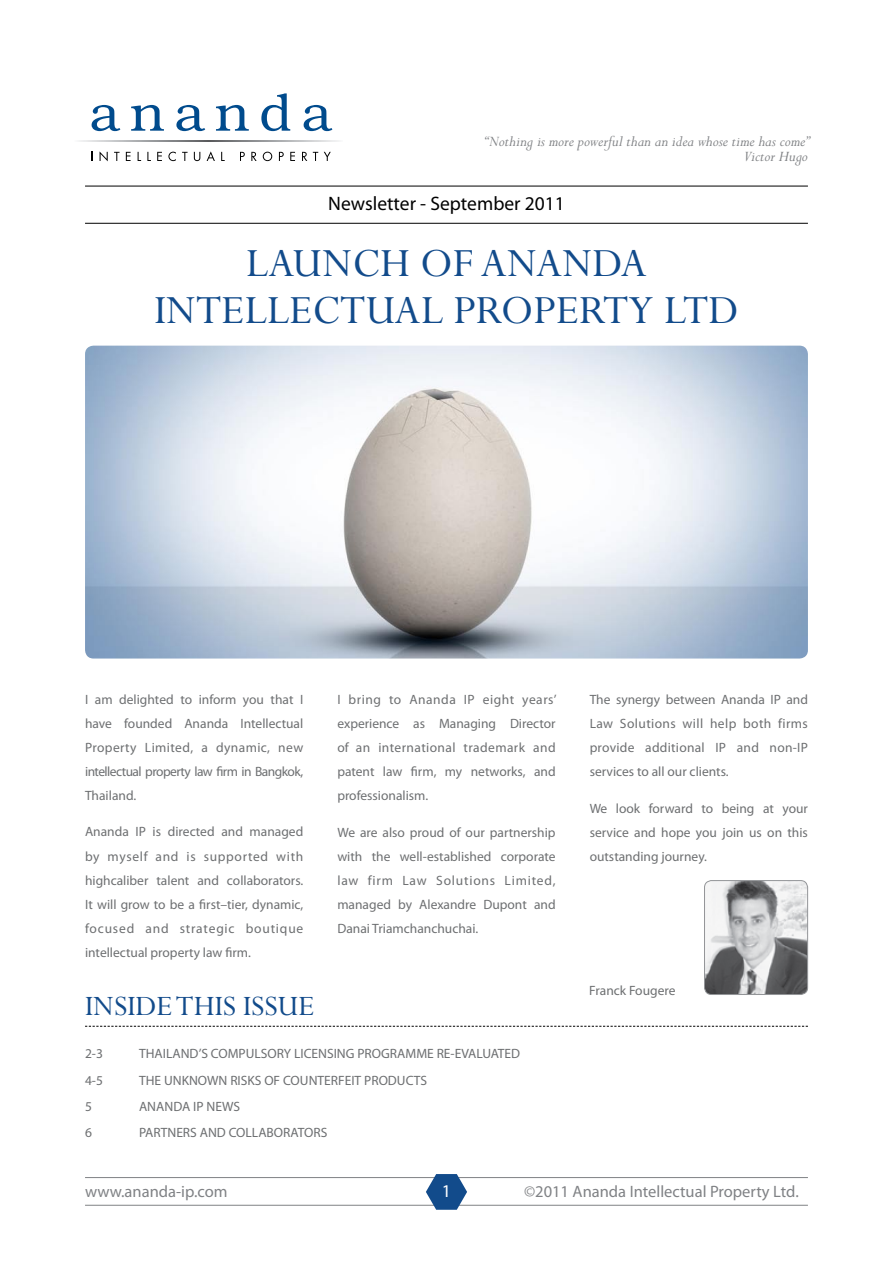
<style>
.page{position:relative;width:893px;height:1263px;background:#fff}
.page>*{position:absolute;margin:0;border:0;box-sizing:border-box;transform-origin:0 0}
.t1{font:45px/46.5px "Perpetua Std";color:#124b8b;text-align:center}
.t2{font:31.5px "Perpetua Std";color:#124b8b}
.t3{font:19.5px "Myriad Pro";color:#000}
.t4{font:18px "Myriad Pro";color:#fff}
.t5{font:italic 16.5px/15px "Perpetua Std";color:#808285;text-align:right}
.t6{font:16.5px "Myriad Pro";color:#808285}
.t7{font:13.5px/24px "Myriad Pro";color:#6d6f71;text-align:justify}
</style>
<div class="page">
<svg style="left:100px;top:151px;width:8px;height:10px"></svg>
<svg style="left:114px;top:152px;width:6px;height:9px"></svg>
<svg style="left:126px;top:152px;width:5px;height:9px"></svg>
<svg style="left:147px;top:152px;width:4px;height:9px"></svg>
<svg style="left:157px;top:152px;width:5px;height:9px"></svg>
<svg style="left:168px;top:152px;width:8px;height:9px"></svg>
<svg style="left:182px;top:152px;width:6px;height:9px"></svg>
<svg style="left:194px;top:152px;width:6px;height:9px"></svg>
<svg style="left:207px;top:151px;width:8px;height:10px"></svg>
<svg style="left:221px;top:152px;width:4px;height:9px"></svg>
<svg style="left:240px;top:152px;width:5px;height:9px"></svg>
<svg style="left:251px;top:152px;width:6px;height:9px"></svg>
<svg style="left:263px;top:152px;width:9px;height:9px"></svg>
<svg style="left:279px;top:152px;width:5px;height:9px"></svg>
<svg style="left:290px;top:152px;width:5px;height:9px"></svg>
<svg style="left:302px;top:152px;width:5px;height:9px"></svg>
<svg style="left:313px;top:152px;width:5px;height:9px"></svg>
<svg style="left:324px;top:152px;width:7px;height:9px"></svg>
<svg style="left:92px;top:105px;width:28px;height:26px"></svg>
<svg style="left:131px;top:105px;width:33px;height:26px"></svg>
<svg style="left:176px;top:105px;width:29px;height:26px"></svg>
<svg style="left:216px;top:105px;width:33px;height:26px"></svg>
<svg style="left:261px;top:93px;width:29px;height:38px"></svg>
<svg style="left:304px;top:105px;width:28px;height:26px"></svg>
<svg style="left:79px;top:141px;width:260px;height:1px"></svg>
<hr style="left:85px;top:186px;width:723px;height:1px;background:#000">
<svg style="left:85px;top:1026px;width:723px;height:1px"></svg>
<hr style="left:85px;top:1177px;width:723px;height:1px;background:#808285">
<hr style="left:85px;top:1205px;width:723px;height:1px;background:#808285">
<hr style="left:85px;top:223px;width:723px;height:1px;background:#000">
<svg style="left:426px;top:1174px;width:41px;height:36px"></svg>
<img style="left:85px;top:346px;width:723px;height:312px">
<img style="left:705px;top:881px;width:103px;height:113px">
<div style="left:704px;top:880px;width:104px;height:115px;border:1px solid #939598;border-radius:7px"></div>
<p class="t5" style="left:485px;top:135px;width:326px">“Nothing is more powerful than an idea whose time has come”<br>Victor Hugo</p>
<h3 class="t3" style="left:328px;top:191px;width:238px">Newsletter - September 2011</h3>
<h1 class="t1" style="left:154px;top:242px;width:586px">LAUNCH OF ANANDA<br>INTELLECTUAL PROPERTY LTD</h1>
<p class="t7" style="left:85px;top:687px;width:220px">I am delighted to inform you that I have founded Ananda Intellectual Property Limited, a dynamic, new intellectual property law firm in Bangkok, Thailand.</p>
<p class="t7" style="left:85px;top:820px;width:220px">Ananda IP is directed and managed by myself and is supported with highcaliber talent and collaborators.<br>It will grow to be a first–tier, dynamic, focused and strategic boutique intellectual property law firm.</p>
<p class="t7" style="left:337px;top:687px;width:221px">I bring to Ananda IP eight years’ experience as Managing Director of an international trademark and patent law firm, my networks, and professionalism.</p>
<p class="t7" style="left:337px;top:820px;width:220px">We are also proud of our partnership with the well-established corporate law firm Law Solutions Limited, managed by Alexandre Dupont and Danai Triamchanchuchai.</p>
<h2 class="t2" style="left:85px;top:990px;width:231px">INSIDE THIS ISSUE</h2>
<p class="t7" style="left:85px;top:1042px;width:19px">2-3</p>
<p class="t7" style="left:139px;top:1042px;width:383px">THAILAND’S COMPULSORY LICENSING PROGRAMME RE-EVALUATED</p>
<p class="t7" style="left:85px;top:1068px;width:19px">4-5</p>
<p class="t7" style="left:139px;top:1068px;width:290px">THE UNKNOWN RISKS OF COUNTERFEIT PRODUCTS</p>
<p class="t7" style="left:85px;top:1094px;width:8px">5</p>
<p class="t7" style="left:139px;top:1094px;width:103px">ANANDA IP NEWS</p>
<p class="t7" style="left:85px;top:1120px;width:8px">6</p>
<p class="t7" style="left:139px;top:1120px;width:190px">PARTNERS AND COLLABORATORS</p>
<p class="t7" style="left:590px;top:687px;width:220px">The synergy between Ananda IP and Law Solutions will help both firms provide additional IP and non-IP services to all our clients.</p>
<p class="t7" style="left:590px;top:796px;width:220px">We look forward to being at your service and hope you join us on this outstanding journey.</p>
<p class="t7" style="left:589px;top:978px;width:88px">Franck Fougere</p>
<p class="t6" style="left:85px;top:1181px;width:144px">www.ananda-ip.com</p>
<p class="t6" style="left:524px;top:1181px;width:276px">©2011 Ananda Intellectual Property Ltd.</p>
<h3 class="t4" style="left:442px;top:1180px;width:11px">1</h3>
</div>
